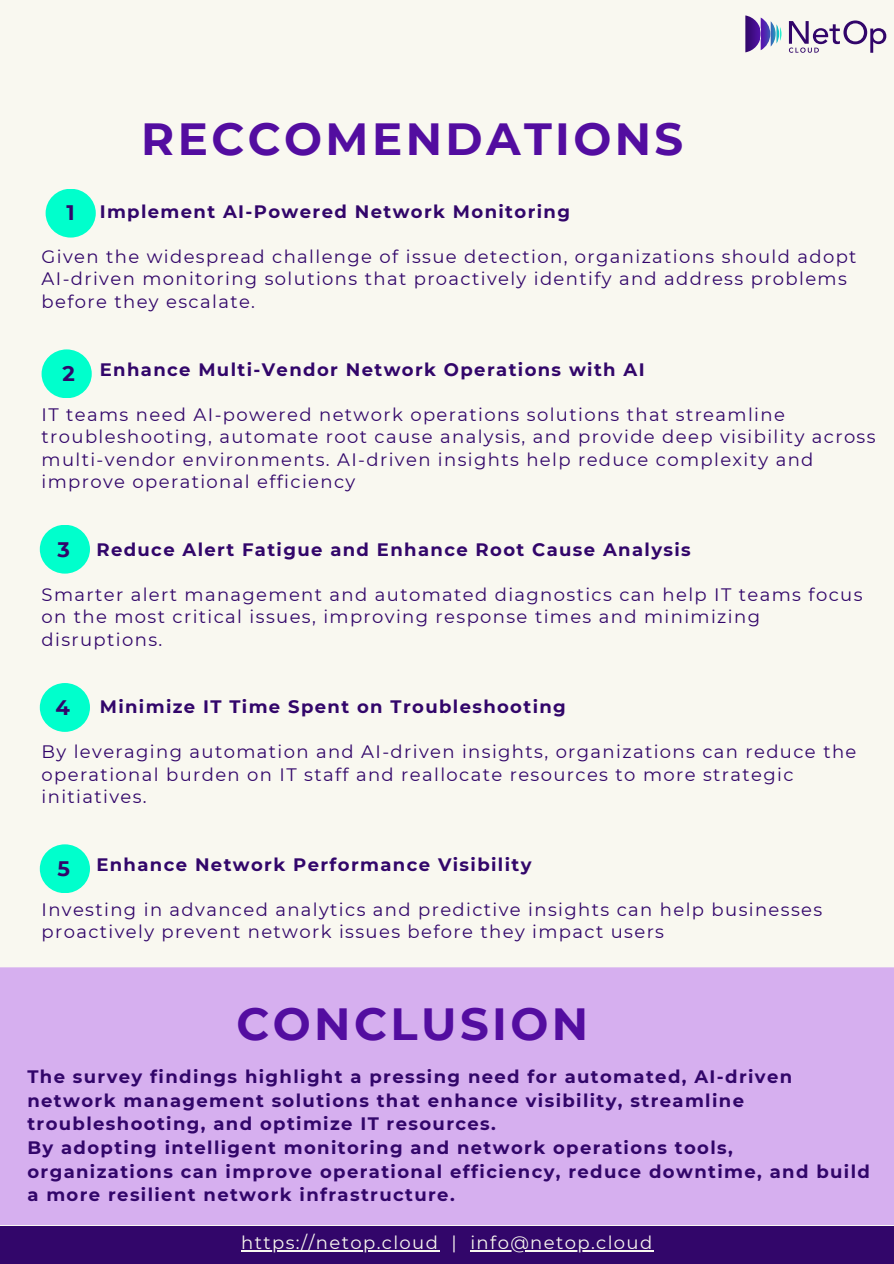
<style>
.page{position:relative;width:894px;height:1264px;background:#fff}
.page>*{position:absolute;margin:0;border:0;box-sizing:border-box;transform-origin:0 0}
.t1{font:700 45px "Montserrat";letter-spacing:.075em;color:#530da0}
.t2{font:700 21px "Montserrat";color:#32066a}
.t3{font:18px/22.5px "Montserrat";letter-spacing:.075em;color:#32066a}
.t4{font:700 18px/23.7px "Montserrat";letter-spacing:.075em;color:#32066a}
.t5{font:18px "Montserrat";letter-spacing:.075em;color:#f9f8f0}
</style>
<div class="page">
<div style="left:0;top:0;width:893px;height:1263px;background:#f9f8f0"></div>
<svg style="left:745px;top:15px;width:36px;height:37px"></svg>
<svg style="left:788px;top:20px;width:98px;height:33px"></svg>
<div style="left:40px;top:844px;width:50px;height:49px;background:#0fc;border-radius:50%"></div>
<div style="left:40px;top:683px;width:50px;height:49px;background:#0fc;border-radius:50%"></div>
<div style="left:40px;top:525px;width:50px;height:48px;background:#0fc;border-radius:50%"></div>
<div style="left:46px;top:189px;width:50px;height:48px;background:#0fc;border-radius:50%"></div>
<div style="left:42px;top:349px;width:50px;height:49px;background:#0fc;border-radius:50%"></div>
<div style="left:0;top:967px;width:893px;height:257px;background:#d6afef"></div>
<div style="left:0;top:1225px;width:893px;height:38px;background:#32066a"></div>
<hr style="left:241px;top:1250px;width:198px;height:1px;background:#f9f8f0">
<hr style="left:470px;top:1250px;width:183px;height:1px;background:#f9f8f0">
<h1 class="t1" style="left:141px;top:106px;width:543px">RECCOMENDATIONS</h1>
<p class="t4" style="left:100px;top:199px;width:471px">Implement AI-Powered Network Monitoring</p>
<p class="t3" style="left:42px;top:245px;width:816px">Given the widespread challenge of issue detection, organizations should adopt<br>AI-driven monitoring solutions that proactively identify and address problems before they escalate.</p>
<p class="t2" style="left:67px;top:198px;width:10px">1</p>
<p class="t4" style="left:100px;top:356px;width:546px">Enhance Multi-Vendor Network Operations with AI</p>
<p class="t3" style="left:42px;top:402px;width:835px">IT teams need AI-powered network operations solutions that streamline troubleshooting, automate root cause analysis, and provide deep visibility across multi-vendor environments. AI-driven insights help reduce complexity and improve operational efficiency</p>
<p class="t2" style="left:62px;top:358px;width:14px">2</p>
<p class="t4" style="left:96px;top:536px;width:595px">Reduce Alert Fatigue and Enhance Root Cause Analysis</p>
<p class="t3" style="left:42px;top:582px;width:822px">Smarter alert management and automated diagnostics can help IT teams focus on the most critical issues, improving response times and minimizing disruptions.</p>
<p class="t2" style="left:57px;top:534px;width:14px">3</p>
<p class="t4" style="left:100px;top:694px;width:467px">Minimize IT Time Spent on Troubleshooting</p>
<p class="t3" style="left:42px;top:740px;width:816px">By leveraging automation and AI-driven insights, organizations can reduce the operational burden on IT staff and reallocate resources to more strategic initiatives.</p>
<p class="t2" style="left:56px;top:692px;width:16px">4</p>
<p class="t4" style="left:96px;top:851px;width:436px">Enhance Network Performance Visibility</p>
<p class="t3" style="left:42px;top:897px;width:782px">Investing in advanced analytics and predictive insights can help businesses proactively prevent network issues before they impact users</p>
<p class="t2" style="left:57px;top:853px;width:14px">5</p>
<h1 class="t1" style="left:236px;top:992px;width:353px">CONCLUSION</h1>
<p class="t4" style="left:27px;top:1063px;width:843px">The survey findings highlight a pressing need for automated, AI-driven network management solutions that enhance visibility, streamline troubleshooting, and optimize IT resources.<br>By adopting intelligent monitoring and network operations tools, organizations can improve operational efficiency, reduce downtime, and build a more resilient network infrastructure.</p>
<p class="t5" style="left:241px;top:1230px;width:412px">https://netop.cloud | info@netop.cloud</p>
</div>
